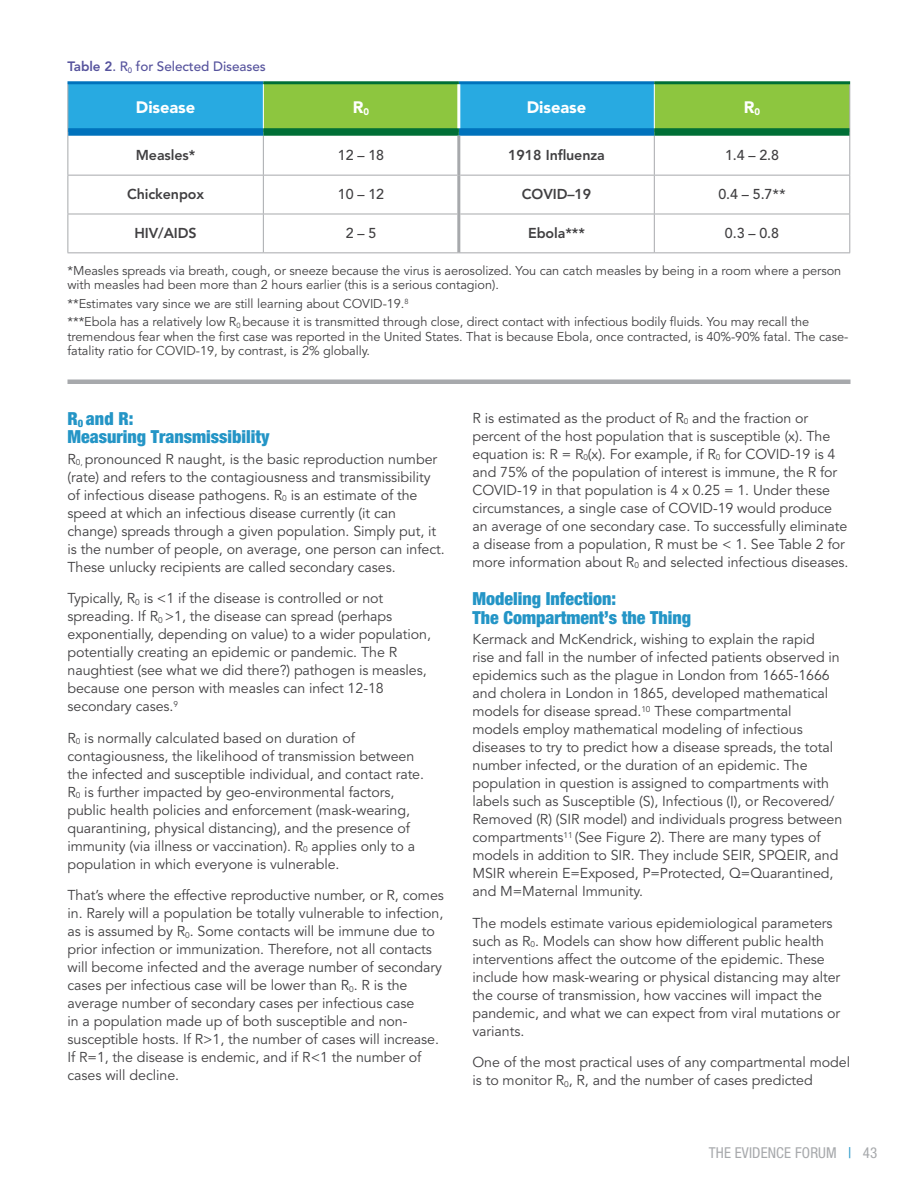
<style>
.page{position:relative;width:918px;height:1188px;background:#fff}
.page>*{position:absolute;margin:0;border:0;box-sizing:border-box;transform-origin:0 0}
.t1{font:900 condensed 18px/18.8px "Helvetica Neue LT Std";color:#2495c6}
.t2{font:900 16.5px "Avenir LT Std";letter-spacing:-.005em;color:#fff}
.t3{font:condensed 15px "Helvetica Neue LT Std";letter-spacing:.01em;color:#a7a9ac}
.t4{font:14.25px/18px "Avenir LT Std";letter-spacing:-.005em;color:#414042}
.t5{font:800 14.25px "Avenir LT Std";letter-spacing:-.005em;color:#414042}
.t6{font:500 14.25px "Avenir LT Std";letter-spacing:-.005em;color:#414042}
.t7{font:500 13.5px "Avenir LT Std";letter-spacing:-.005em;color:#56539d}
.t8{font:12.75px/14.2px "Avenir LT Std";letter-spacing:-.005em;color:#414042}
.s1{font-weight:800}
.s2{color:#2495c6}
</style>
<div class="page">
<svg style="left:69px;top:84px;width:780px;height:44px;background:#5ab78f"></svg>
<hr style="left:68px;top:84px;width:1px;height:48px;background:#a7a9ac">
<hr style="left:849px;top:84px;width:1px;height:48px;background:#a7a9ac">
<hr style="left:68px;top:132px;width:1px;height:43px;background:#a7a9ac">
<hr style="left:263px;top:136px;width:1px;height:39px;background:#a7a9ac">
<hr style="left:654px;top:136px;width:1px;height:39px;background:#a7a9ac">
<hr style="left:849px;top:132px;width:1px;height:43px;background:#a7a9ac">
<hr style="left:68px;top:175px;width:195px;height:1px;background:#a7a9ac">
<hr style="left:68px;top:176px;width:1px;height:38px;background:#a7a9ac">
<hr style="left:263px;top:175px;width:194px;height:1px;background:#a7a9ac">
<hr style="left:263px;top:176px;width:1px;height:38px;background:#a7a9ac">
<hr style="left:460px;top:175px;width:194px;height:1px;background:#a7a9ac">
<hr style="left:654px;top:175px;width:196px;height:1px;background:#a7a9ac">
<hr style="left:654px;top:176px;width:1px;height:38px;background:#a7a9ac">
<hr style="left:849px;top:176px;width:1px;height:38px;background:#a7a9ac">
<hr style="left:68px;top:214px;width:195px;height:1px;background:#a7a9ac">
<hr style="left:68px;top:214px;width:1px;height:38px;background:#a7a9ac">
<hr style="left:263px;top:214px;width:194px;height:1px;background:#a7a9ac">
<hr style="left:263px;top:214px;width:1px;height:38px;background:#a7a9ac">
<hr style="left:460px;top:214px;width:194px;height:1px;background:#a7a9ac">
<hr style="left:654px;top:214px;width:196px;height:1px;background:#a7a9ac">
<hr style="left:654px;top:214px;width:1px;height:38px;background:#a7a9ac">
<hr style="left:849px;top:214px;width:1px;height:38px;background:#a7a9ac">
<hr style="left:68px;top:252px;width:195px;height:1px;background:#a7a9ac">
<hr style="left:263px;top:252px;width:196px;height:1px;background:#a7a9ac">
<hr style="left:459px;top:252px;width:195px;height:1px;background:#a7a9ac">
<hr style="left:654px;top:252px;width:196px;height:1px;background:#a7a9ac">
<hr style="left:68px;top:81px;width:195px;height:3px;background:#0072bc">
<hr style="left:459px;top:81px;width:195px;height:3px;background:#0072bc">
<div style="left:68px;top:128px;width:195px;height:8px;background:#0072bc"></div>
<div style="left:459px;top:128px;width:195px;height:8px;background:#0072bc"></div>
<hr style="left:263px;top:81px;width:196px;height:3px;background:#006f36">
<div style="left:263px;top:128px;width:196px;height:8px;background:#006f36"></div>
<hr style="left:654px;top:81px;width:196px;height:3px;background:#006f36">
<div style="left:654px;top:128px;width:195px;height:8px;background:#006f36"></div>
<hr style="left:263px;top:84px;width:1px;height:44px;background:#fff">
<hr style="left:654px;top:84px;width:1px;height:44px;background:#fff">
<hr style="left:457px;top:84px;width:3px;height:44px;background:#fff">
<hr style="left:457px;top:136px;width:3px;height:39px;background:#a7a9ac">
<hr style="left:457px;top:175px;width:3px;height:39px;background:#a7a9ac">
<hr style="left:457px;top:214px;width:3px;height:38px;background:#a7a9ac">
<hr style="left:68px;top:380px;width:782px;height:4px;background:#a7a9ac">
<p class="t7" style="left:68px;top:58px;width:200px"><span class="s1">Table 2</span>. R<sub>0</sub> for Selected Diseases</p>
<p class="t2" style="left:136px;top:97px;width:61px">Disease</p>
<p class="t2" style="left:353px;top:97px;width:18px">R<sub>0</sub></p>
<p class="t2" style="left:527px;top:97px;width:61px">Disease</p>
<p class="t2" style="left:744px;top:97px;width:18px">R<sub>0</sub></p>
<p class="t5" style="left:136px;top:147px;width:61px">Measles*</p>
<p class="t6" style="left:338px;top:147px;width:48px">12 – 18</p>
<p class="t5" style="left:508px;top:147px;width:98px">1918 Influenza</p>
<p class="t6" style="left:725px;top:147px;width:56px">1.4 – 2.8</p>
<p class="t5" style="left:127px;top:186px;width:79px">Chickenpox</p>
<p class="t6" style="left:338px;top:186px;width:48px">10 – 12</p>
<p class="t5" style="left:522px;top:186px;width:71px">COVID–19</p>
<p class="t6" style="left:718px;top:186px;width:69px">0.4 – 5.7**</p>
<p class="t5" style="left:134px;top:224px;width:64px">HIV/AIDS</p>
<p class="t6" style="left:346px;top:225px;width:32px">2 – 5</p>
<p class="t5" style="left:528px;top:224px;width:59px">Ebola***</p>
<p class="t6" style="left:725px;top:225px;width:56px">0.3 – 0.8</p>
<p class="t8" style="left:68px;top:264px;width:775px">*Measles spreads via breath, cough, or sneeze because the virus is aerosolized. You can catch measles by being in a room where a person with measles had been more than 2 hours earlier (this is a serious contagion).</p>
<p class="t8" style="left:68px;top:294px;width:743px;line-height:18.6px">**Estimates vary since we are still learning about COVID-19.<sup>8<br></sup>***Ebola has a relatively low R<sub>0</sub> because it is transmitted through close, direct contact with infectious bodily fluids. You may recall the</p>
<p class="t8" style="left:67px;top:329px;width:782px">tremendous fear when the first case was reported in the United States. That is because Ebola, once contracted, is 40%-90% fatal. The case&shy;fatality ratio for COVID-19, by contrast, is 2% globally.</p>
<p class="t1" style="left:68px;top:409px;width:203px">R<sub>0</sub> and R:<br>Measuring Transmissibility</p>
<p class="t4" style="left:68px;top:450px;width:379px">R<sub>0,</sub> pronounced R naught, is the basic reproduction number (rate) and refers to the contagiousness and transmissibility of infectious disease pathogens. R<sub>0</sub> is an estimate of the speed at which an infectious disease currently (it can change) spreads through a given population. Simply put, it is the number of people, on average, one person can infect.<br>These unlucky recipients are called secondary cases.</p>
<p class="t4" style="left:67px;top:590px;width:365px">Typically, R<sub>0</sub> is &lt;1 if the disease is controlled or not spreading. If R<sub>0</sub> &gt;1, the disease can spread (perhaps exponentially, depending on value) to a wider population, potentially creating an epidemic or pandemic. The R naughtiest (see what we did there?) pathogen is measles, because one person with measles can infect 12-18 secondary cases.<sup>9</sup></p>
<p class="t4" style="left:67px;top:729px;width:358px">R<sub>0</sub> is normally calculated based on duration of contagiousness, the likelihood of transmission between the infected and susceptible individual, and contact rate.<br>R<sub>0</sub> is further impacted by geo-environmental factors, public health policies and enforcement (mask-wearing, quarantining, physical distancing), and the presence of immunity (via illness or vaccination). R<sub>0</sub> applies only to a population in which everyone is vulnerable.</p>
<p class="t4" style="left:68px;top:887px;width:378px">That’s where the effective reproductive number, or R, comes in. Rarely will a population be totally vulnerable to infection, as is assumed by R<sub>0</sub>. Some contacts will be immune due to prior infection or immunization. Therefore, not all contacts will become infected and the average number of secondary cases per infectious case will be lower than R<sub>0</sub>. R is the average number of secondary cases per infectious case<br>in a population made up of both susceptible and non&shy;susceptible hosts. If R&gt;1, the number of cases will increase.<br>If R=1, the disease is endemic, and if R&lt;1 the number of cases will decline.</p>
<p class="t4" style="left:472px;top:409px;width:378px">R is estimated as the product of R<sub>0</sub> and the fraction or percent of the host population that is susceptible (x). The equation is: R = R<sub>0</sub>(x). For example, if R<sub>0</sub> for COVID-19 is 4 and 75% of the population of interest is immune, the R for COVID-19 in that population is 4 x 0.25 = 1. Under these circumstances, a single case of COVID-19 would produce an average of one secondary case. To successfully eliminate a disease from a population, R must be &lt; 1. See Table 2 for more information about R<sub>0</sub> and selected infectious diseases.</p>
<p class="t1" style="left:472px;top:589px;width:220px">Modeling Infection:<br>The Compartment’s the Thing</p>
<p class="t4" style="left:472px;top:631px;width:371px">Kermack and McKendrick, wishing to explain the rapid<br>rise and fall in the number of infected patients observed in epidemics such as the plague in London from 1665-1666 and cholera in London in 1865, developed mathematical models for disease spread.<sup>10</sup> These compartmental<br>models employ mathematical modeling of infectious diseases to try to predict how a disease spreads, the total number infected, or the duration of an epidemic. The population in question is assigned to compartments with labels such as Susceptible (S), Infectious (I), or Recovered/ Removed (R) (SIR model) and individuals progress between compartments<sup>11</sup> (See Figure 2). There are many types of models in addition to SIR. They include SEIR, SPQEIR, and MSIR wherein E=Exposed, P=Protected, Q=Quarantined, and M=Maternal Immunity.</p>
<p class="t4" style="left:472px;top:914px;width:369px">The models estimate various epidemiological parameters such as R<sub>0</sub>. Models can show how different public health interventions affect the outcome of the epidemic. These include how mask-wearing or physical distancing may alter the course of transmission, how vaccines will impact the pandemic, and what we can expect from viral mutations or variants.</p>
<p class="t4" style="left:472px;top:1054px;width:379px">One of the most practical uses of any compartmental model is to monitor R<sub>0</sub>, R, and the number of cases predicted</p>
<p class="t3" style="left:709px;top:1144px;width:170px">THE EVIDENCE FORUM <span class="s2">|</span> 43</p>
</div>
